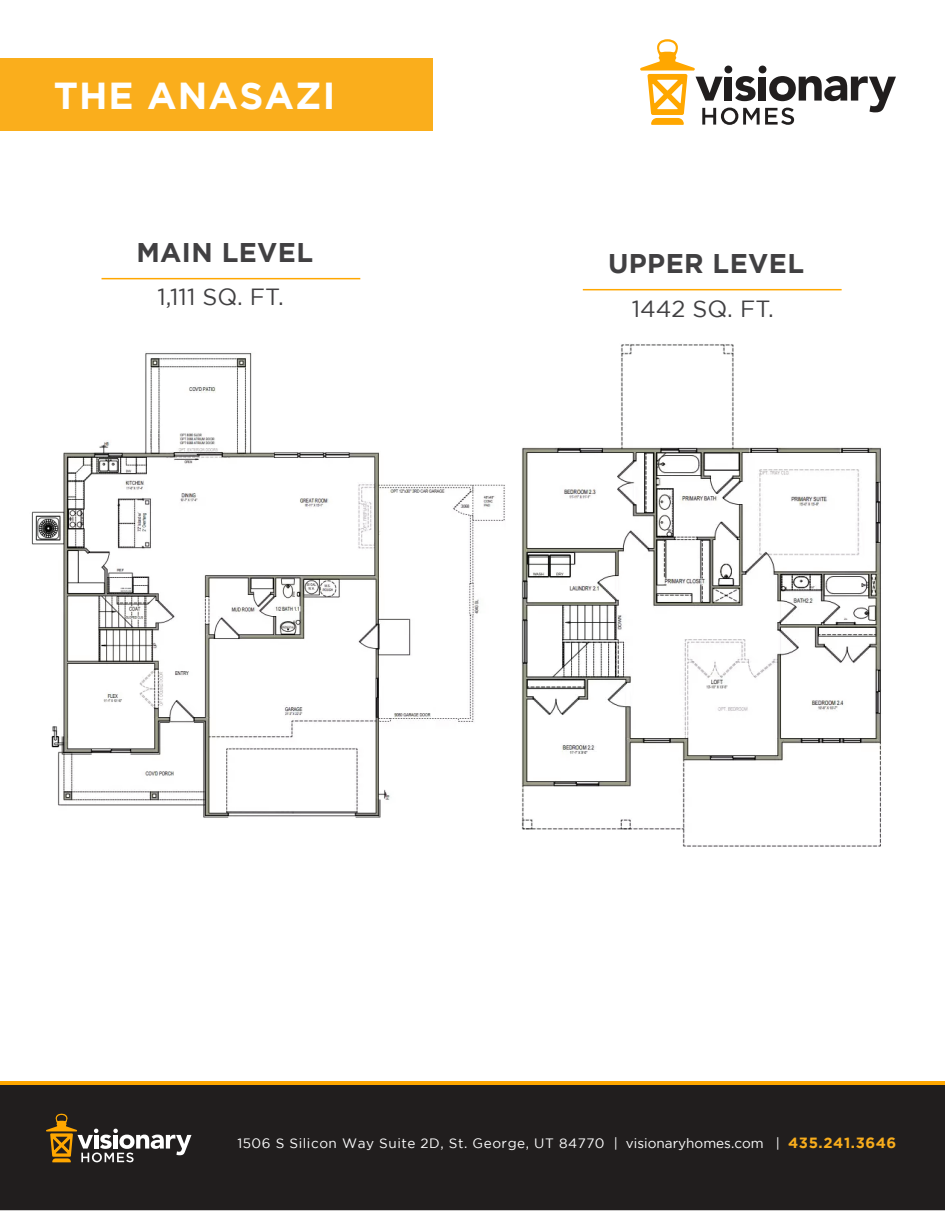
<style>
.page{position:relative;width:945px;height:1215px;background:#fff}
.page>*{position:absolute;margin:0;border:0;box-sizing:border-box;transform-origin:0 0}
.t1{font:700 37.5px "Gotham HTF";letter-spacing:.03em;color:#fff}
.t2{font:700 27px "Gotham HTF";letter-spacing:.015em;color:#414042}
.t3{font:23.4px "Gotham HTF";color:#414042}
.t4{font:13.5px "Gotham HTF";letter-spacing:.04em;color:#fff}
.s1{font-weight:700;font-size:14.85px;color:#f9ad1c}
</style>
<div class="page">
<img style="left:521px;top:344px;width:361px;height:503px">
<img style="left:31px;top:353px;width:474px;height:465px">
<div style="left:0;top:1082px;width:945px;height:130px;background:#211e1e"></div>
<svg style="left:0;top:1210px;width:945px;height:2px;background:#e3e2e2"></svg>
<hr style="left:0;top:1081px;width:945px;height:4px;background:#ffa700">
<hr style="left:102px;top:278px;width:258px;height:1px;background:#ffa700">
<hr style="left:583px;top:289px;width:259px;height:1px;background:#ffa700">
<div style="left:0;top:58px;width:433px;height:72px;background:#faae1c"></div>
<svg style="left:640px;top:39px;width:256px;height:86px"></svg>
<svg style="left:46px;top:1114px;width:145px;height:48px"></svg>
<h1 class="t1" style="left:54px;top:74px;width:283px">THE ANASAZI</h1>
<h2 class="t2" style="left:136px;top:237px;width:178px">MAIN LEVEL</h2>
<h3 class="t3" style="left:157px;top:284px;width:128px">1,111 SQ. FT.</h3>
<h2 class="t2" style="left:608px;top:248px;width:197px">UPPER LEVEL</h2>
<h3 class="t3" style="left:632px;top:296px;width:144px">1442 SQ. FT.</h3>
<p class="t4" style="left:237px;top:1136px;width:661px">1506 S Silicon Way Suite 2D, St. George, UT 84770 | visionaryhomes.com | <span class="s1">435.241.3646</span></p>
</div>
